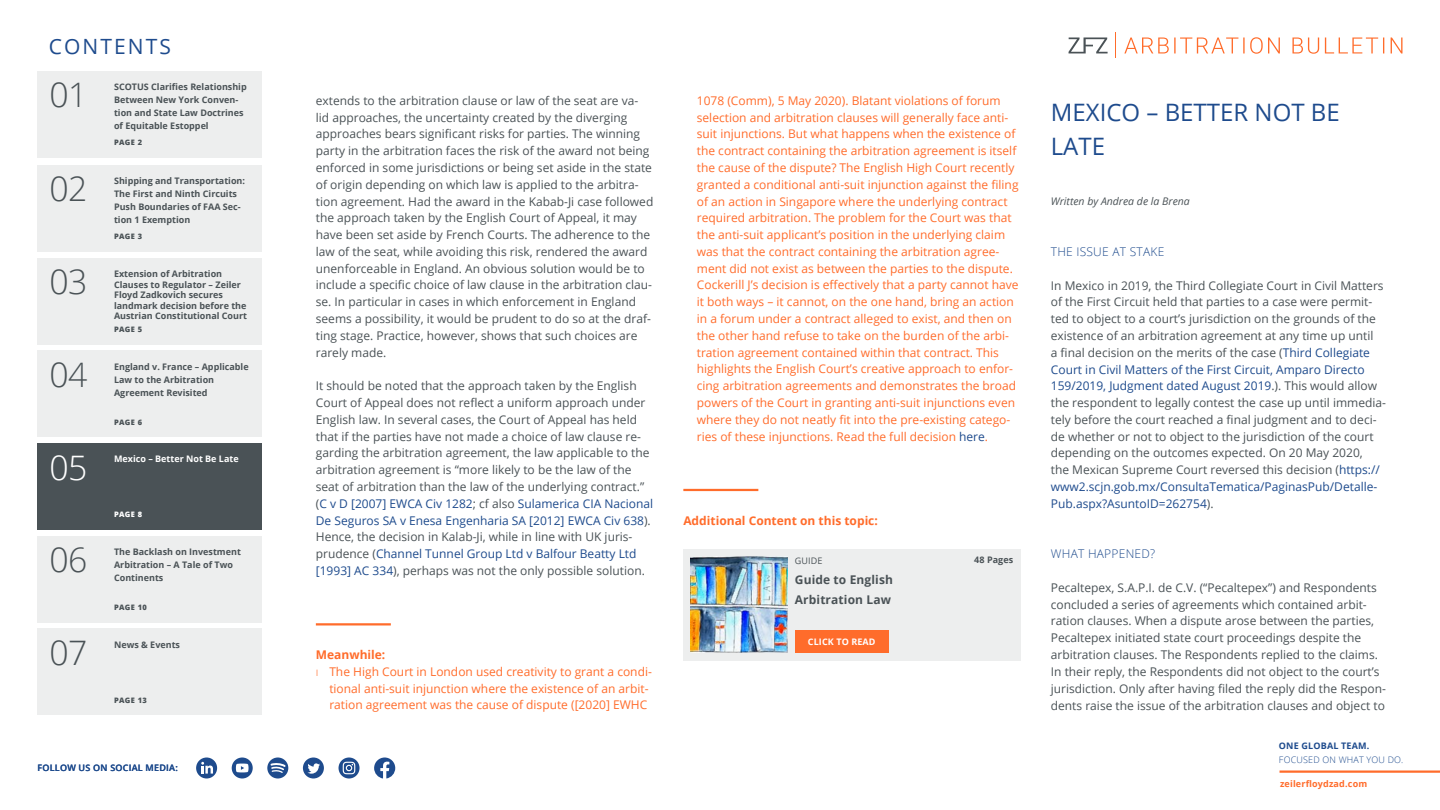
<style>
.page{position:relative;width:1440px;height:810px;background:#fff}
.page>*{position:absolute;margin:0;border:0;box-sizing:border-box;transform-origin:0 0}
.t1{font:300 33.75px "Open Sans";letter-spacing:-.025em;color:#4a5256}
.t2{font:300 33.75px "Open Sans";color:#fff}
.t3{font:24px/33.6px "Open Sans";color:#1e4b8d}
.t4{font:21px "Open Sans";letter-spacing:.1em;color:#1e4b8d}
.t5{font:12px/16.8px "Open Sans";color:#4a5256}
.t6{font:12px/16.8px "Open Sans";color:#ff6c2b}
.t7{font:700 12px "Open Sans";color:#ff6c2b}
.t8{font:700 12px/20.2px "Open Sans";letter-spacing:.01em;color:#4a5256}
.t9{font:300 12px "Open Sans";letter-spacing:.02em;color:#1e4b8d}
.t10{font:italic 10.5px "Open Sans";color:#4a5256}
.t11{font:700 9px/13.1px "Open Sans";color:#4a5256}
.t12{font:700 9px "Open Sans";color:#fff}
.t13{font:600 9px "Open Sans";letter-spacing:.025em;color:#1e4b8d}
.t14{font:300 9px "Open Sans";letter-spacing:.02em;color:#1e4b8d}
.t15{font:700 9px "Open Sans";letter-spacing:.02em;color:#ff6c2b}
.t16{font:700 9px "Open Sans";letter-spacing:.02em;color:#1e4b8d}
.t17{font:9px "Open Sans";letter-spacing:.01em;color:#4a5256}
.t18{font:800 7.5px "Open Sans";letter-spacing:.05em;color:#4a5256}
.t19{font:800 7.5px "Open Sans";color:#fff}
.s1{color:#1e4b8d}
.s2{font-weight:300}
</style>
<div class="page">
<hr style="left:316px;top:623px;width:75px;height:2px;background:#ff6c2b">
<hr style="left:683px;top:489px;width:75px;height:2px;background:#ff6c2b">
<div style="left:683px;top:549px;width:338px;height:111px;background:#edeeee"></div>
<div style="left:795px;top:630px;width:94px;height:23px;background:#ff6c2b"></div>
<img style="left:691px;top:556px;width:96px;height:97px">
<hr style="left:1280px;top:771px;width:160px;height:2px;background:#ff6c2b">
<svg style="left:1069px;top:37px;width:39px;height:16px"></svg>
<svg style="left:1124px;top:37px;width:278px;height:17px"></svg>
<svg style="left:232px;top:758px;width:21px;height:21px"></svg>
<svg style="left:236px;top:764px;width:13px;height:8px"></svg>
<div style="left:303px;top:758px;width:21px;height:21px;background:#1e4b8d;border-radius:50%"></div>
<svg style="left:307px;top:763px;width:13px;height:11px"></svg>
<svg style="left:339px;top:758px;width:21px;height:21px"></svg>
<svg style="left:343px;top:762px;width:12px;height:12px"></svg>
<div style="left:196px;top:758px;width:21px;height:21px;background:#1e4b8d;border-radius:50%"></div>
<svg style="left:201px;top:762px;width:12px;height:12px"></svg>
<svg style="left:374px;top:758px;width:21px;height:21px"></svg>
<svg style="left:267px;top:758px;width:21px;height:21px"></svg>
<div style="left:38px;top:536px;width:224px;height:86px;background:#edeeee"></div>
<div style="left:38px;top:629px;width:224px;height:86px;background:#edeeee"></div>
<div style="left:38px;top:443px;width:224px;height:87px;background:#4a5256"></div>
<div style="left:38px;top:71px;width:224px;height:86px;background:#edeeee"></div>
<div style="left:38px;top:165px;width:224px;height:87px;background:#edeeee"></div>
<div style="left:38px;top:258px;width:224px;height:86px;background:#edeeee"></div>
<div style="left:38px;top:351px;width:224px;height:86px;background:#edeeee"></div>
<h3 class="t4" style="left:49px;top:32px;width:124px">CONTENTS</h3>
<h1 class="t1" style="left:50px;top:72px;width:39px">01</h1>
<h1 class="t1" style="left:50px;top:166px;width:39px">02</h1>
<h1 class="t1" style="left:50px;top:259px;width:39px">03</h1>
<h1 class="t1" style="left:50px;top:352px;width:39px">04</h1>
<h1 class="t2" style="left:50px;top:444px;width:39px">05</h1>
<h1 class="t1" style="left:50px;top:537px;width:39px">06</h1>
<h1 class="t1" style="left:50px;top:630px;width:39px">07</h1>
<p class="t11" style="left:114px;top:80px;width:134px">SCOTUS Clarifies Relationship<br>Between New York Conven&shy;tion and State Law Doctrines of Equitable Estoppel</p>
<p class="t18" style="left:114px;top:136px;width:30px">PAGE 2</p>
<p class="t11" style="left:114px;top:174px;width:132px">Shipping and Transportation:<br>The First and Ninth Circuits<br>Push Boundaries of FAA Sec&shy;tion 1 Exemption</p>
<p class="t18" style="left:114px;top:231px;width:30px">PAGE 3</p>
<p class="t11" style="left:114px;top:268px;width:135px;line-height:10.5px">Extension of Arbitration<br>Clauses to Regulator – Zeiler<br>Floyd Zadkovich secures landmark decision before the<br>Austrian Constitutional Court</p>
<p class="t18" style="left:114px;top:324px;width:30px">PAGE 5</p>
<p class="t11" style="left:114px;top:360px;width:136px">England v. France – Applicable<br>Law to the Arbitration</p>
<p class="t11" style="left:114px;top:386px;width:95px">Agreement Revisited</p>
<p class="t18" style="left:114px;top:416px;width:30px">PAGE 6</p>
<p class="t12" style="left:114px;top:453px;width:126px">Mexico – Better Not Be Late</p>
<p class="t19" style="left:114px;top:509px;width:30px">PAGE 8</p>
<p class="t11" style="left:114px;top:545px;width:128px">The Backlash on Investment<br>Arbitration – A Tale of Two</p>
<p class="t11" style="left:114px;top:571px;width:51px">Continents</p>
<p class="t18" style="left:114px;top:602px;width:34px">PAGE 10</p>
<p class="t11" style="left:114px;top:637px;width:68px">News &amp; Events</p>
<p class="t18" style="left:114px;top:694px;width:34px">PAGE 13</p>
<p class="t13" style="left:38px;top:762px;width:142px">FOLLOW US ON SOCIAL MEDIA:</p>
<p class="t5" style="left:316px;top:92px;width:339px">extends to the arbitration clause or law of the seat are va&shy;lid approaches, the uncertainty created by the diverging approaches bears significant risks for parties. The winning party in the arbitration faces the risk of the award not being enforced in some jurisdictions or being set aside in the state of origin depending on which law is applied to the arbitra&shy;tion agreement. Had the award in the Kabab-Ji case followed the approach taken by the English Court of Appeal, it may have been set aside by French Courts. The adherence to the law of the seat, while avoiding this risk, rendered the award unenforceable in England. An obvious solution would be to include a specific choice of law clause in the arbitration clau&shy;se. In particular in cases in which enforcement in England seems a possibility, it would be prudent to do so at the draf&shy;ting stage. Practice, however, shows that such choices are rarely made.</p>
<p class="t5" style="left:316px;top:377px;width:339px">It should be noted that the approach taken by the English Court of Appeal does not reflect a uniform approach under English law. In several cases, the Court of Appeal has held that if the parties have not made a choice of law clause re&shy;garding the arbitration agreement, the law applicable to the arbitration agreement is “more likely to be the law of the seat of arbitration than the law of the underlying contract.” (<span class="s1">C v D [2007] EWCA Civ 1282</span>; cf also <span class="s1">Sulamerica CIA Nacional De Seguros SA v Enesa Engenharia SA [2012] EWCA Civ 638</span>).<br>Hence, the decision in Kalab-Ji, while in line with UK juris&shy;prudence (<span class="s1">Channel Tunnel Group Ltd v Balfour Beatty Ltd [1993] AC 334</span>), perhaps was not the only possible solution.</p>
<p class="t7" style="left:316px;top:646px;width:71px">Meanwhile:</p>
<p class="t6" style="left:316px;top:663px;width:338px"><span class="s2">ı</span> The High Court in London used creativity to grant a condi-</p>
<p class="t6" style="left:329px;top:680px;width:321px">tional anti-suit injunction where the existence of an arbit-</p>
<p class="t6" style="left:329px;top:696px;width:320px">ration agreement was the cause of dispute ([2020] EWHC</p>
<p class="t6" style="left:697px;top:92px;width:323px">1078 (Comm), 5 May 2020). Blatant violations of forum selection and arbitration clauses will generally face anti&shy;suit injunctions. But what happens when the existence of the contract containing the arbitration agreement is itself the cause of the dispute? The English High Court recently granted a conditional anti-suit injunction against the filing of an action in Singapore where the underlying contract required arbitration. The problem for the Court was that the anti-suit applicant’s position in the underlying claim was that the contract containing the arbitration agree&shy;ment did not exist as between the parties to the dispute.<br>Cockerill J’s decision is effectively that a party cannot have it both ways – it cannot, on the one hand, bring an action in a forum under a contract alleged to exist, and then on the other hand refuse to take on the burden of the arbi&shy;tration agreement contained within that contract. This highlights the English Court’s creative approach to enfor&shy;cing arbitration agreements and demonstrates the broad powers of the Court in granting anti-suit injunctions even where they do not neatly fit into the pre-existing catego&shy;ries of these injunctions. Read the full decision <span class="s1">here</span>.</p>
<p class="t7" style="left:683px;top:512px;width:196px">Additional Content on this topic:</p>
<p class="t17" style="left:795px;top:554px;width:29px">GUIDE</p>
<p class="t8" style="left:795px;top:569px;width:100px">Guide to English<br>Arbitration Law</p>
<p class="t12" style="left:808px;top:635px;width:69px">CLICK TO READ</p>
<p class="t11" style="left:974px;top:553px;width:41px">48 Pages</p>
<h2 class="t3" style="left:1051px;top:95px;width:290px">MEXICO – BETTER NOT BE<br>LATE</h2>
<p class="t10" style="left:1051px;top:194px;width:141px">Written by Andrea de la Brena</p>
<p class="t9" style="left:1051px;top:243px;width:115px">THE ISSUE AT STAKE</p>
<p class="t5" style="left:1051px;top:276px;width:337px">In Mexico in 2019, the Third Collegiate Court in Civil Matters of the First Circuit held that parties to a case were permit&shy;ted to object to a court’s jurisdiction on the grounds of the existence of an arbitration agreement at any time up until<br>a final decision on the merits of the case (<span class="s1">Third Collegiate Court in Civil Matters of the First Circuit, Amparo Directo 159/2019, Judgment dated August 2019</span>.). This would allow the respondent to legally contest the case up until immedia&shy;tely before the court reached a final judgment and to deci&shy;de whether or not to object to the jurisdiction of the court depending on the outcomes expected. On 20 May 2020,<br>the Mexican Supreme Court reversed this decision (<span class="s1">https:// www2.scjn.gob.mx/ConsultaTematica/PaginasPub/Detalle-Pub.aspx?AsuntoID=262754</span>).</p>
<p class="t9" style="left:1051px;top:546px;width:106px">WHAT HAPPENED?</p>
<p class="t5" style="left:1051px;top:579px;width:337px">Pecaltepex, S.A.P.I. de C.V. (“Pecaltepex”) and Respondents concluded a series of agreements which contained arbit&shy;ration clauses. When a dispute arose between the parties, Pecaltepex initiated state court proceedings despite the arbitration clauses. The Respondents replied to the claims.<br>In their reply, the Respondents did not object to the court’s jurisdiction. Only after having filed the reply did the Respon&shy;dents raise the issue of the arbitration clauses and object to</p>
<p class="t16" style="left:1279px;top:740px;width:92px">ONE GLOBAL TEAM.</p>
<p class="t14" style="left:1279px;top:753px;width:126px">FOCUSED ON WHAT YOU DO.</p>
<p class="t15" style="left:1280px;top:778px;width:89px">zeilerfloydzad.com</p>
</div>
